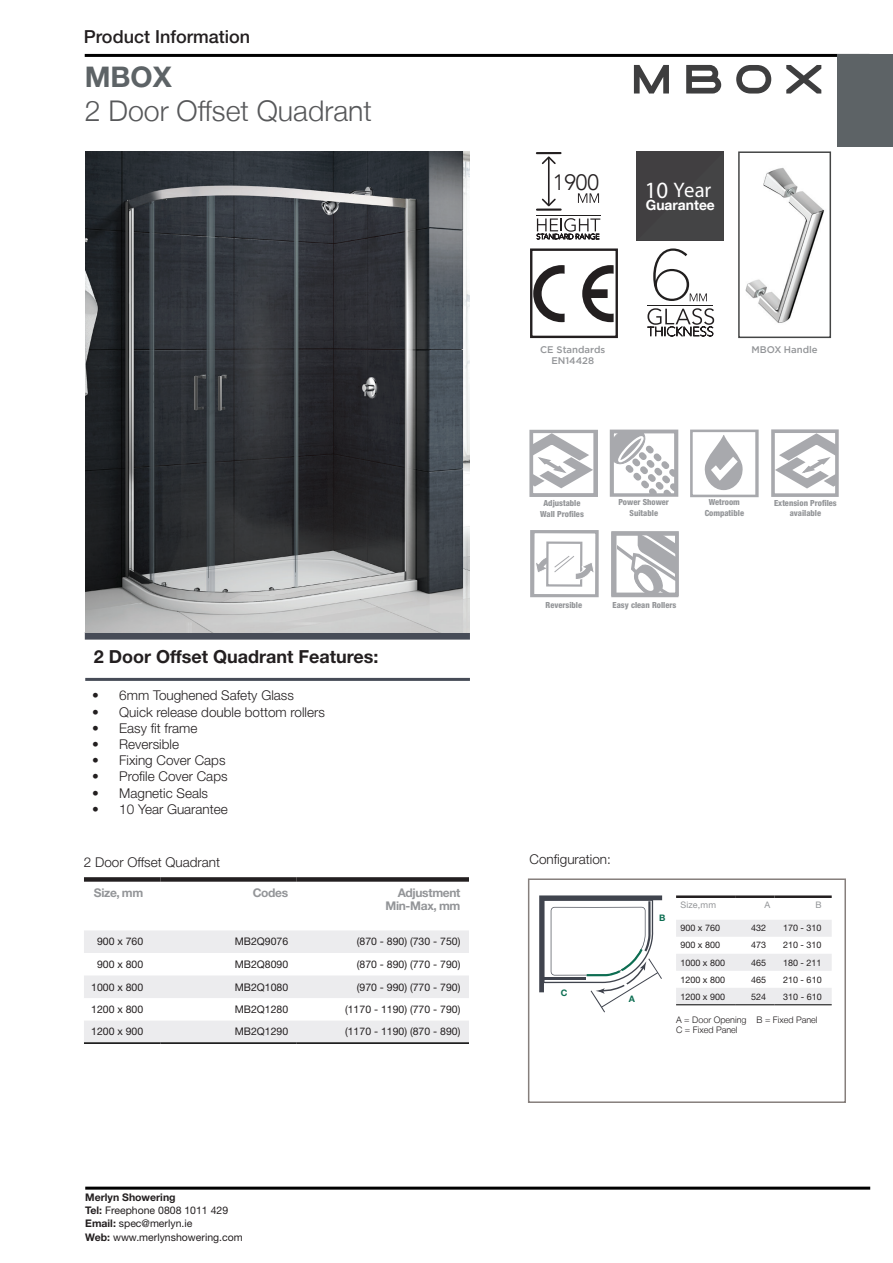
<style>
.page{position:relative;width:893px;height:1263px;background:#fff}
.page>*{position:absolute;margin:0;border:0;box-sizing:border-box;transform-origin:0 0}
.t1{font:300 28.5px "Helvetica Neue LT";color:#57585a}
.t2{font:700 28.5px "Helvetica Neue LT Std";color:#5d6366}
.t3{font:300 22.2px "Avenir";color:#231f20}
.t4{font:21.15px "Myriad Pro";color:#fff}
.t5{font:700 18px "Helvetica Neue LT Std";color:#231f20}
.t6{font:500 18px "Helvetica Neue LT Std";color:#231f20}
.t7{font:700 14.1px "Helvetica Neue LT";color:#fff}
.t8{font:300 13.5px "Helvetica Neue LT Std";color:#231f20}
.t9{font:700 12px/13.5px "Helvetica Neue LT Std";letter-spacing:-.025em;color:#939598;text-align:right}
.t10{font:10.5px/12.6px "Helvetica Neue LT Std";color:#231f20}
.t11{font:500 9.6px/10.8px "Gotham";color:#939598;text-align:center}
.t12{font:9px "Helvetica Neue LT Std";color:#231f20}
.t13{font:300 9px/10.8px "Helvetica Neue LT";color:#231f20}
.t14{font:9px "Helvetica Neue LT Std";letter-spacing:.02em;color:#939598}
.t15{font:700 9px "Helvetica Neue LT Std";color:#0d6e52}
.t16{font:800 condensed 8.4px/10.8px "Helvetica Neue LT Std";color:#939598;text-align:center}
.t17{font:7.2px "Helvetica Neue";color:#a8a9ad}
.s1{font-weight:700}
.s2{font-size:23.4px}
</style>
<div class="page">
<hr style="left:85px;top:54px;width:785px;height:3px;background:#000">
<hr style="left:85px;top:1186px;width:785px;height:3px;background:#000">
<hr style="left:85px;top:678px;width:385px;height:3px;background:#474c57">
<div style="left:85px;top:632px;width:385px;height:8px;background:#474c57"></div>
<img style="left:85px;top:151px;width:385px;height:481px">
<svg style="left:533px;top:434px;width:61px;height:59px"></svg>
<div style="left:529px;top:430px;width:69px;height:67px;border:3px solid #a8a9ad"></div>
<svg style="left:614px;top:434px;width:60px;height:59px"></svg>
<div style="left:610px;top:430px;width:68px;height:67px;border:3px solid #a8a9ad"></div>
<svg style="left:704px;top:435px;width:39px;height:56px"></svg>
<div style="left:690px;top:430px;width:69px;height:67px;border:3px solid #a8a9ad"></div>
<div style="left:771px;top:429px;width:68px;height:68px;border:4px solid #a8a9ad"></div>
<svg style="left:773px;top:431px;width:66px;height:60px"></svg>
<svg style="left:616px;top:536px;width:58px;height:55px"></svg>
<div style="left:611px;top:531px;width:68px;height:65px;border:4px solid #a8a9ad"></div>
<svg style="left:534px;top:534px;width:60px;height:59px"></svg>
<div style="left:530px;top:530px;width:69px;height:67px;border:3px solid #a8a9ad"></div>
<svg style="left:84px;top:930px;width:385px;height:112px"></svg>
<div style="left:84px;top:877px;width:76px;height:5px;background:#231f20"></div>
<div style="left:160px;top:877px;width:137px;height:5px;background:#231f20"></div>
<div style="left:297px;top:877px;width:172px;height:5px;background:#231f20"></div>
<hr style="left:84px;top:1042px;width:76px;height:2px;background:#000">
<hr style="left:160px;top:1042px;width:137px;height:2px;background:#000">
<hr style="left:297px;top:1042px;width:172px;height:2px;background:#000">
<svg style="left:533px;top:265px;width:32px;height:57px"></svg>
<svg style="left:582px;top:265px;width:32px;height:57px"></svg>
<div style="left:530px;top:248px;width:88px;height:90px;border:2px solid #231f20"></div>
<svg style="left:647px;top:308px;width:67px;height:28px"></svg>
<hr style="left:648px;top:305px;width:65px;height:1px;background:#211f1f">
<svg style="left:653px;top:248px;width:54px;height:53px"></svg>
<svg style="left:578px;top:193px;width:21px;height:10px"></svg>
<hr style="left:537px;top:152px;width:23px;height:2px;background:#231f20">
<hr style="left:537px;top:208px;width:24px;height:3px;background:#231f20">
<svg style="left:536px;top:218px;width:64px;height:22px"></svg>
<hr style="left:536px;top:215px;width:65px;height:1px;background:#211f1f">
<hr style="left:548px;top:158px;width:2px;height:47px;background:#231f20">
<svg style="left:541px;top:156px;width:15px;height:10px"></svg>
<svg style="left:541px;top:179px;width:15px;height:28px"></svg>
<img style="left:745px;top:168px;width:80px;height:155px">
<div style="left:738px;top:151px;width:93px;height:187px;border:2px solid #444545"></div>
<div style="left:528px;top:878px;width:318px;height:225px;border:2px solid #867f7c"></div>
<svg style="left:676px;top:920px;width:156px;height:84px"></svg>
<hr style="left:676px;top:895px;width:60px;height:3px;background:#231f20">
<hr style="left:736px;top:895px;width:38px;height:3px;background:#231f20">
<hr style="left:774px;top:895px;width:58px;height:3px;background:#231f20">
<hr style="left:676px;top:1004px;width:60px;height:1px;background:#000">
<hr style="left:736px;top:1004px;width:38px;height:1px;background:#000">
<hr style="left:774px;top:1004px;width:58px;height:1px;background:#000">
<div style="left:838px;top:54px;width:55px;height:93px;background:#5d6366"></div>
<svg style="left:634px;top:65px;width:35px;height:29px"></svg>
<svg style="left:736px;top:65px;width:35px;height:29px"></svg>
<svg style="left:786px;top:65px;width:35px;height:29px"></svg>
<svg style="left:686px;top:65px;width:35px;height:29px"></svg>
<svg style="left:539px;top:895px;width:123px;height:117px"></svg>
<div style="left:636px;top:151px;width:88px;height:90px;background:#413f41"></div>
<h3 class="t6" style="left:84px;top:26px;width:168px">Product Information</h3>
<h1 class="t2" style="left:85px;top:59px;width:89px">MBOX</h1>
<h1 class="t1" style="left:85px;top:93px;width:289px">2 Door Offset Quadrant</h1>
<h3 class="t5" style="left:94px;top:645px;width:286px">2 Door Offset Quadrant Features:</h3>
<p class="t8" style="left:92px;top:687px;width:203px">• 6mm Toughened Safety Glass</p>
<p class="t8" style="left:92px;top:703px;width:234px">• Quick release double bottom rollers</p>
<p class="t8" style="left:92px;top:720px;width:107px">• Easy fit frame</p>
<p class="t8" style="left:92px;top:736px;width:88px">• Reversible</p>
<p class="t8" style="left:92px;top:752px;width:135px">• Fixing Cover Caps</p>
<p class="t8" style="left:92px;top:768px;width:137px">• Profile Cover Caps</p>
<p class="t8" style="left:92px;top:784px;width:117px">• Magnetic Seals</p>
<p class="t8" style="left:92px;top:801px;width:137px">• 10 Year Guarantee</p>
<p class="t8" style="left:84px;top:854px;width:138px">2 Door Offset Quadrant</p>
<p class="t9" style="left:94px;top:885px;width:51px">Size, mm</p>
<p class="t9" style="left:253px;top:885px;width:37px">Codes</p>
<p class="t9" style="left:385px;top:885px;width:77px">Adjustment<br>Min-Max, mm</p>
<p class="t10" style="left:97px;top:935px;width:48px">900 x 760</p>
<p class="t10" style="left:235px;top:935px;width:55px">MB2Q9076</p>
<p class="t10" style="left:357px;top:935px;width:105px">(870 - 890) (730 - 750)</p>
<p class="t10" style="left:97px;top:958px;width:48px">900 x 800</p>
<p class="t10" style="left:235px;top:958px;width:55px">MB2Q8090</p>
<p class="t10" style="left:357px;top:958px;width:105px">(870 - 890) (770 - 790)</p>
<p class="t10" style="left:91px;top:980px;width:54px">1000 x 800</p>
<p class="t10" style="left:235px;top:980px;width:55px">MB2Q1080</p>
<p class="t10" style="left:357px;top:980px;width:105px">(970 - 990) (770 - 790)</p>
<p class="t10" style="left:91px;top:1003px;width:54px">1200 x 800</p>
<p class="t10" style="left:235px;top:1003px;width:55px">MB2Q1280</p>
<p class="t10" style="left:345px;top:1003px;width:117px">(1170 - 1190) (770 - 790)</p>
<p class="t10" style="left:91px;top:1025px;width:54px">1200 x 900</p>
<p class="t10" style="left:235px;top:1025px;width:55px">MB2Q1290</p>
<p class="t10" style="left:345px;top:1025px;width:117px">(1170 - 1190) (870 - 890)</p>
<p class="t10" style="left:85px;top:1191px;width:144px"><span class="s1">Merlyn Showering<br>Tel:</span> Freephone 0808 1011 429<br><span class="s1">Email:</span> spec@merlyn.ie</p>
<p class="t10" style="left:85px;top:1231px;width:159px"><span class="s1">Web:</span> www.merlynshowering.com</p>
<h2 class="t3" style="left:553px;top:169px;width:48px">1900</h2>
<h3 class="t4" style="left:645px;top:177px;width:68px"><span class="s2">10</span> Year</h3>
<h3 class="t7" style="left:646px;top:196px;width:71px">Guarantee</h3>
<p class="t11" style="left:540px;top:344px;width:67px">CE Standards<br>EN14428</p>
<p class="t11" style="left:751px;top:344px;width:68px">MBOX Handle</p>
<p class="t16" style="left:619px;top:497px;width:52px">Power Shower<br>Suitable</p>
<p class="t16" style="left:705px;top:497px;width:41px">Wetroom<br>Compatible</p>
<p class="t16" style="left:774px;top:497px;width:64px">Extension Profiles available</p>
<p class="t16" style="left:540px;top:497px;width:45px">Adjustable<br>Wall Profiles</p>
<p class="t17" style="left:531px;top:513px;width:51px">Adjustable Wall</p>
<p class="t17" style="left:709px;top:513px;width:55px">Vivid Duckboard</p>
<p class="t16" style="left:545px;top:599px;width:38px">Reversible</p>
<p class="t16" style="left:612px;top:599px;width:65px">Easy clean Rollers</p>
<p class="t8" style="left:530px;top:850px;width:83px">Configuration:</p>
<p class="t15" style="left:561px;top:987px;width:8px">C</p>
<p class="t15" style="left:629px;top:993px;width:8px">A</p>
<p class="t15" style="left:659px;top:912px;width:8px">B</p>
<p class="t14" style="left:680px;top:899px;width:37px">Size,mm</p>
<p class="t14" style="left:764px;top:899px;width:7px">A</p>
<p class="t14" style="left:815px;top:899px;width:8px">B</p>
<p class="t12" style="left:680px;top:923px;width:41px">900 x 760</p>
<p class="t12" style="left:751px;top:923px;width:17px">432</p>
<p class="t12" style="left:783px;top:923px;width:40px">170 - 310</p>
<p class="t12" style="left:680px;top:940px;width:41px">900 x 800</p>
<p class="t12" style="left:751px;top:940px;width:17px">473</p>
<p class="t12" style="left:783px;top:940px;width:40px">210 - 310</p>
<p class="t12" style="left:680px;top:957px;width:46px">1000 x 800</p>
<p class="t12" style="left:751px;top:957px;width:17px">465</p>
<p class="t12" style="left:783px;top:957px;width:40px">180 - 211</p>
<p class="t12" style="left:680px;top:974px;width:46px">1200 x 800</p>
<p class="t12" style="left:751px;top:974px;width:17px">465</p>
<p class="t12" style="left:783px;top:974px;width:40px">210 - 610</p>
<p class="t12" style="left:680px;top:991px;width:46px">1200 x 900</p>
<p class="t12" style="left:751px;top:991px;width:17px">524</p>
<p class="t12" style="left:783px;top:991px;width:40px">310 - 610</p>
<p class="t13" style="left:676px;top:1014px;width:143px">A = Door Opening B = Fixed Panel<br>C = Fixed Panel</p>
</div>
